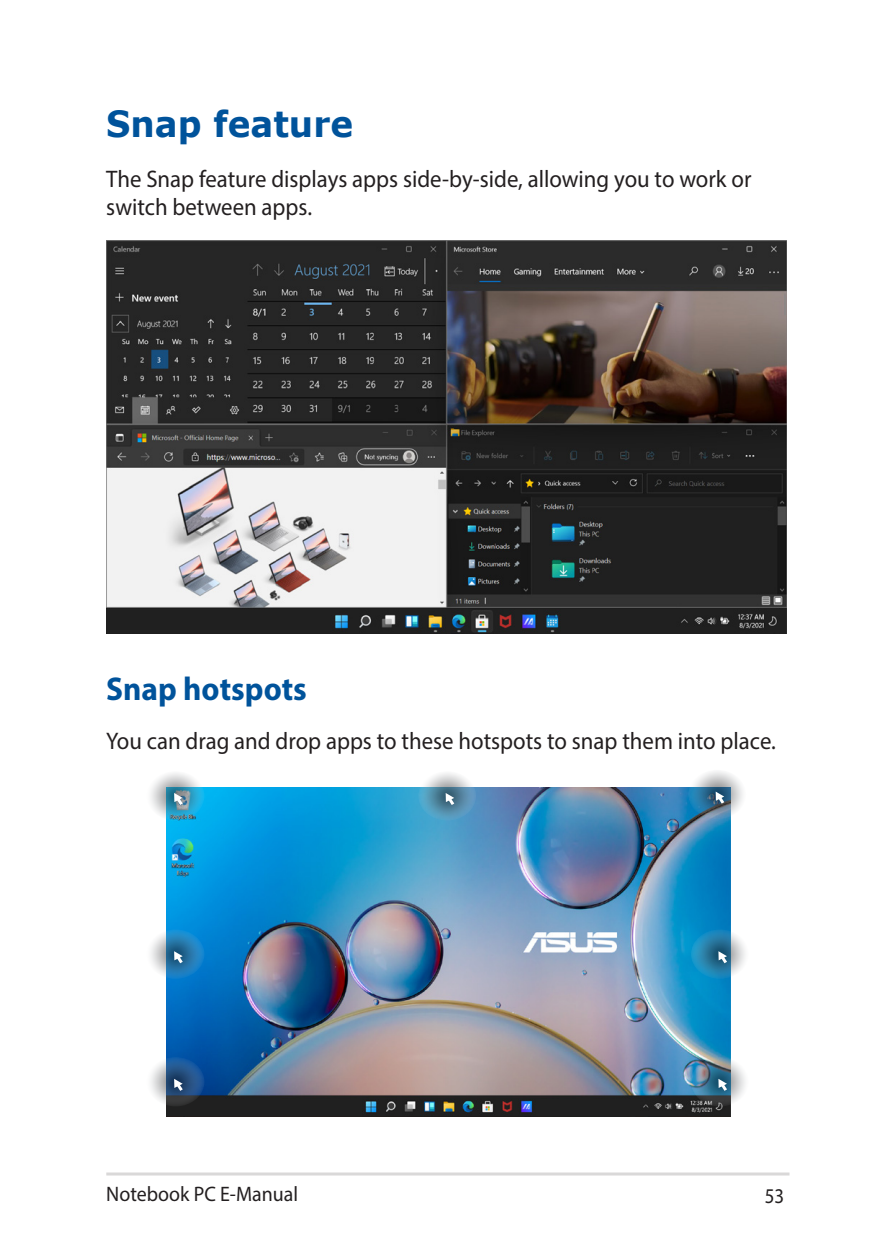
<style>
.page{position:relative;width:893px;height:1259px;background:#fff}
.page>*{position:absolute;margin:0;border:0;box-sizing:border-box;transform-origin:0 0}
.t1{font:700 36px "Verdana";color:#00539b;scale:.95 1}
.t2{font:700 33px "Myriad Pro";color:#00539b;scale:.95 1}
.t3{font:24px/28.8px "Myriad Pro";color:#231f20;scale:.95 1}
.t4{font:21px "Myriad Pro";color:#231f20;scale:.95 1}
.t5{font:21px "Myriad Pro";color:#231f20;scale:.9 1}
</style>
<div class="page">
<hr style="left:106px;top:1172px;width:683px;height:3px;background:#d9d8d8">
<img style="left:106px;top:241px;width:681px;height:392px">
<img style="left:166px;top:788px;width:564px;height:328px">
<svg style="left:147px;top:771px;width:58px;height:49px"></svg>
<svg style="left:174px;top:793px;width:9px;height:12px"></svg>
<svg style="left:418px;top:771px;width:58px;height:49px;background:#7ca7bd"></svg>
<svg style="left:446px;top:793px;width:8px;height:12px"></svg>
<svg style="left:688px;top:770px;width:58px;height:49px"></svg>
<svg style="left:716px;top:791px;width:8px;height:12px"></svg>
<svg style="left:147px;top:929px;width:58px;height:50px;background:#599ac3"></svg>
<svg style="left:174px;top:951px;width:9px;height:12px"></svg>
<svg style="left:691px;top:929px;width:58px;height:50px;background:#579aba"></svg>
<svg style="left:718px;top:951px;width:9px;height:12px"></svg>
<svg style="left:147px;top:1057px;width:58px;height:49px;background:#5c7999"></svg>
<svg style="left:174px;top:1078px;width:9px;height:13px"></svg>
<svg style="left:691px;top:1057px;width:58px;height:49px;background:#75909f"></svg>
<svg style="left:718px;top:1078px;width:9px;height:13px"></svg>
<h1 class="t1" style="left:106px;top:99px;width:261px">Snap feature</h1>
<p class="t3" style="left:106px;top:164px;width:681px">The Snap feature displays apps side-by-side, allowing you to work or switch between apps.</p>
<h2 class="t2" style="left:106px;top:667px;width:213px">Snap hotspots</h2>
<p class="t3" style="left:106px;top:726px;width:706px">You can drag and drop apps to these hotspots to snap them into place.</p>
<p class="t4" style="left:106px;top:1180px;width:204px">Notebook PC E-Manual</p>
<p class="t5" style="left:765px;top:1182px;width:23px">53</p>
</div>
